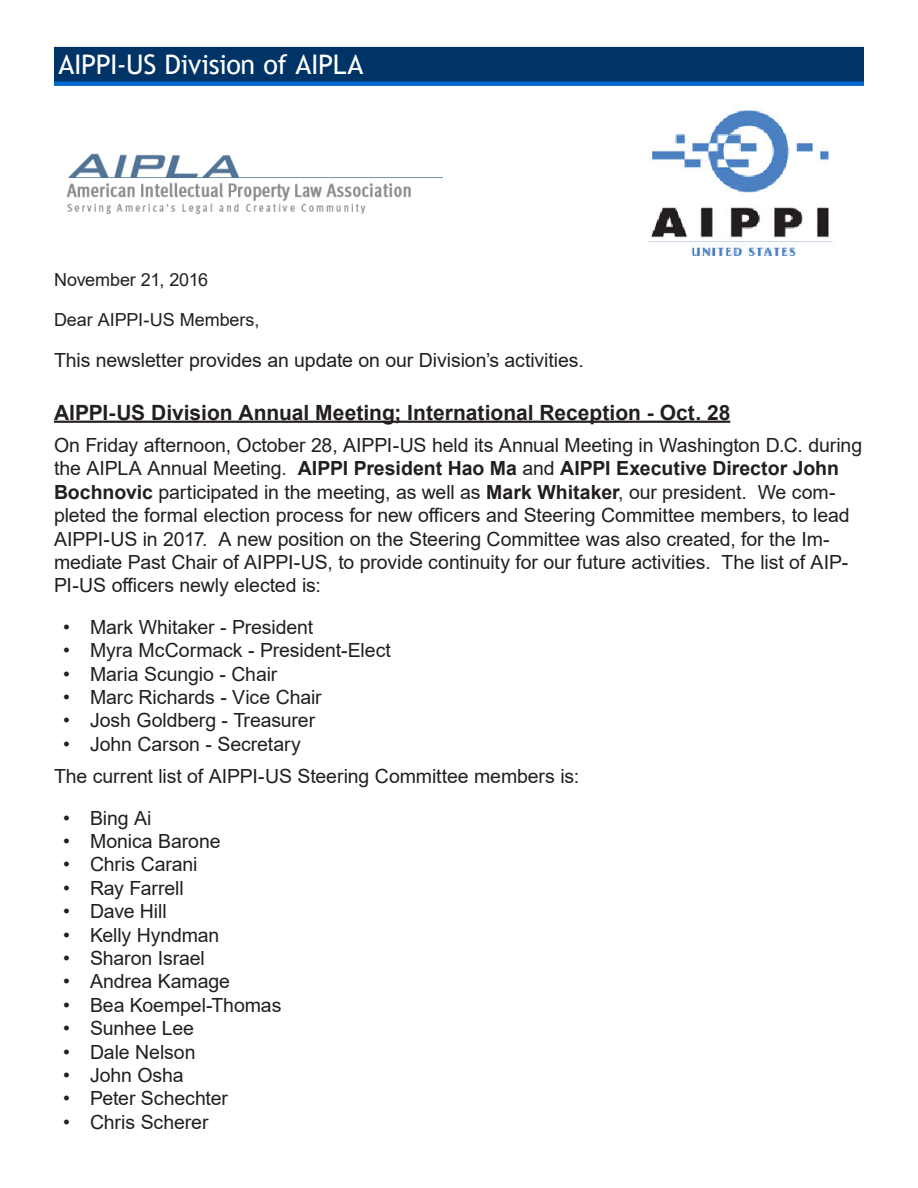
<style>
.page{position:relative;width:918px;height:1188px;background:#fff}
.page>*{position:absolute;margin:0;border:0;box-sizing:border-box;transform-origin:0 0}
.Logo_bar{font:27px "Trebuchet MS";letter-spacing:-.015em;color:#fff}
.Heading_2{font:700 21px "Arial";color:#231f20}
.Body_Text{font:19.5px/23.4px "Arial";letter-spacing:-.005em;color:#231f20}
.Salutation{font:18px "Arial";letter-spacing:-.005em;color:#231f20}
.Date{font:18px "Arial";letter-spacing:-.005em;color:#231f20}
.s1{font-weight:700}
</style>
<div class="page">
<div style="left:54px;top:47px;width:810px;height:36px;background:#036"></div>
<div style="left:54px;top:81px;width:810px;height:5px;background:#06c"></div>
<hr style="left:54px;top:421px;width:676px;height:2px;background:#231f20">
<img style="left:67px;top:153px;width:376px;height:61px">
<img style="left:648px;top:110px;width:187px;height:147px">
<p class="Logo_bar" style="left:58px;top:47px;width:306px">AIPPI-US Division of AIPLA</p>
<p class="Date" style="left:54px;top:268px;width:156px">November 21, 2016</p>
<p class="Salutation" style="left:54px;top:307px;width:207px">Dear AIPPI-US Members,</p>
<p class="Body_Text" style="left:54px;top:349px;width:531px">This newsletter provides an update on our Division’s activities.</p>
<p class="Heading_2" style="left:54px;top:397px;width:678px">AIPPI-US Division Annual Meeting; International Reception - Oct. 28</p>
<p class="Body_Text" style="left:54px;top:433px;width:810px">On Friday afternoon, October 28, AIPPI-US held its Annual Meeting in Washington D.C. during the AIPLA Annual Meeting. <span class="s1">AIPPI President Hao Ma</span> and <span class="s1">AIPPI Executive Director John Bochnovic</span> participated in the meeting, as well as <span class="s1">Mark Whitaker</span>, our president. We com&shy;pleted the formal election process for new officers and Steering Committee members, to lead AIPPI-US in 2017. A new position on the Steering Committee was also created, for the Im&shy;mediate Past Chair of AIPPI-US, to provide continuity for our future activities. The list of AIP-PI-US officers newly elected is:</p>
<p class="Body_Text" style="left:63px;top:615px;width:252px">• Mark Whitaker - President</p>
<p class="Body_Text" style="left:63px;top:638px;width:329px">• Myra McCormack - President-Elect</p>
<p class="Body_Text" style="left:63px;top:662px;width:216px">• Maria Scungio - Chair</p>
<p class="Body_Text" style="left:63px;top:685px;width:260px">• Marc Richards - Vice Chair</p>
<p class="Body_Text" style="left:63px;top:709px;width:254px">• Josh Goldberg - Treasurer</p>
<p class="Body_Text" style="left:63px;top:732px;width:239px">• John Carson - Secretary</p>
<p class="Body_Text" style="left:54px;top:764px;width:527px">The current list of AIPPI-US Steering Committee members is:</p>
<p class="Body_Text" style="left:63px;top:806px;width:90px">• Bing Ai</p>
<p class="Body_Text" style="left:63px;top:829px;width:159px">• Monica Barone</p>
<p class="Body_Text" style="left:63px;top:853px;width:136px">• Chris Carani</p>
<p class="Body_Text" style="left:63px;top:876px;width:122px">• Ray Farrell</p>
<p class="Body_Text" style="left:63px;top:899px;width:105px">• Dave Hill</p>
<p class="Body_Text" style="left:63px;top:923px;width:158px">• Kelly Hyndman</p>
<p class="Body_Text" style="left:63px;top:946px;width:143px">• Sharon Israel</p>
<p class="Body_Text" style="left:63px;top:970px;width:169px">• Andrea Kamage</p>
<p class="Body_Text" style="left:63px;top:993px;width:220px">• Bea Koempel-Thomas</p>
<p class="Body_Text" style="left:63px;top:1016px;width:133px">• Sunhee Lee</p>
<p class="Body_Text" style="left:63px;top:1040px;width:134px">• Dale Nelson</p>
<p class="Body_Text" style="left:63px;top:1063px;width:122px">• John Osha</p>
<p class="Body_Text" style="left:63px;top:1087px;width:166px">• Peter Schechter</p>
<p class="Body_Text" style="left:63px;top:1110px;width:147px">• Chris Scherer</p>
</div>
